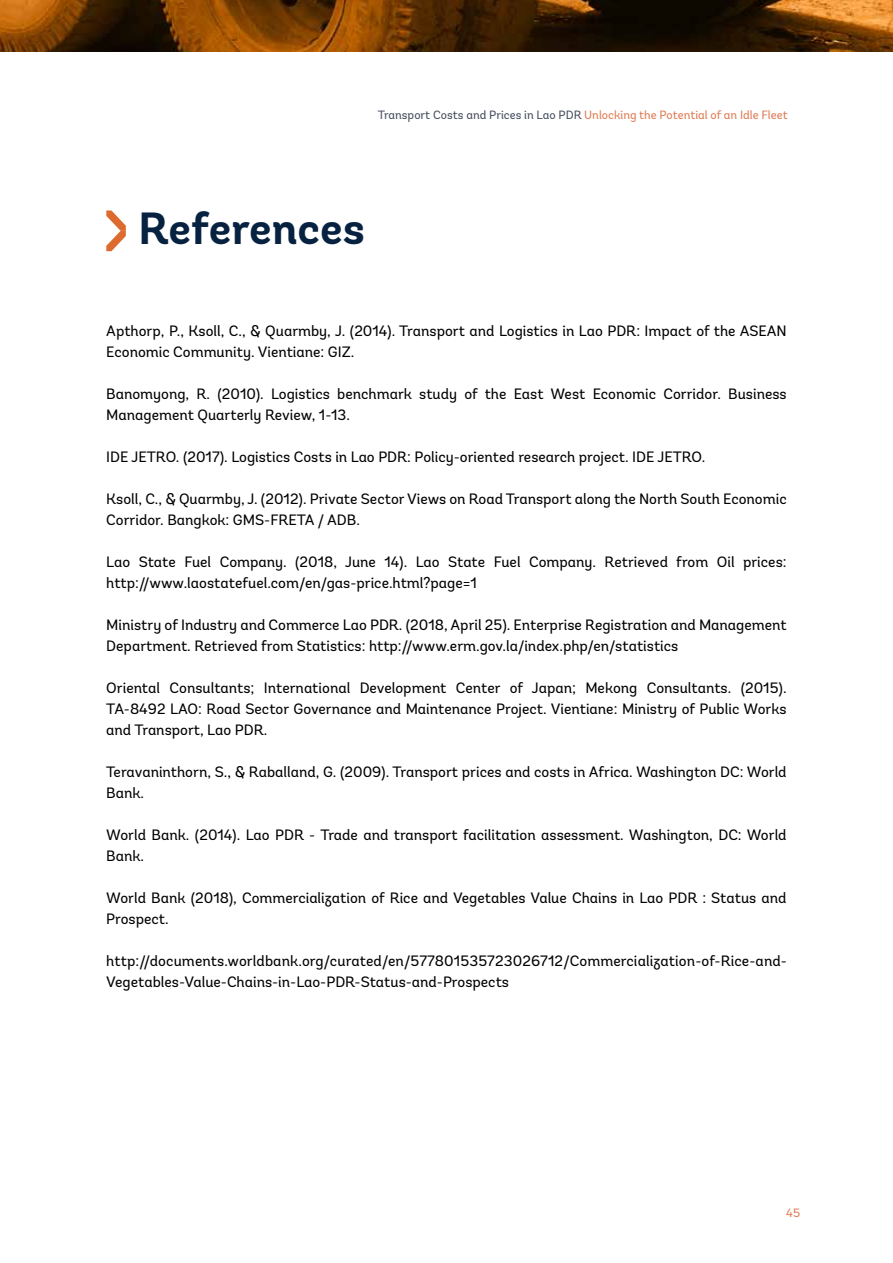
<style>
.page{position:relative;width:893px;height:1263px;background:#fff}
.page>*{position:absolute;margin:0;border:0;box-sizing:border-box;transform-origin:0 0}
.t1{font:700 45px "Andes";color:#072241}
.t2{font:15px/21px "Andes";color:#000}
.t3{font:12px "Andes";color:#df7b54}
.s1{color:#464e5d}
</style>
<div class="page">
<img style="left:0;top:0;width:893px;height:51px">
<svg style="left:106px;top:210px;width:20px;height:41px"></svg>
<p class="t3" style="left:378px;top:108px;width:411px"><span class="s1">Transport Costs and Prices in Lao PDR</span> Unlocking the Potential of an Idle Fleet</p>
<h1 class="t1" style="left:139px;top:201px;width:228px">References</h1>
<p class="t2" style="left:106px;top:320px;width:682px">Apthorp, P., Ksoll, C., &amp; Quarmby, J. (2014). Transport and Logistics in Lao PDR: Impact of the ASEAN<br>Economic Community. Vientiane: GIZ.</p>
<p class="t2" style="left:106px;top:383px;width:682px">Banomyong, R. (2010). Logistics benchmark study of the East West Economic Corridor. Business<br>Management Quarterly Review, 1-13.</p>
<p class="t2" style="left:106px;top:446px;width:601px">IDE JETRO. (2017). Logistics Costs in Lao PDR: Policy-oriented research project. IDE JETRO.</p>
<p class="t2" style="left:106px;top:488px;width:682px">Ksoll, C., &amp; Quarmby, J. (2012). Private Sector Views on Road Transport along the North South Economic<br>Corridor. Bangkok: GMS-FRETA / ADB.</p>
<p class="t2" style="left:106px;top:551px;width:682px">Lao State Fuel Company. (2018, June 14). Lao State Fuel Company. Retrieved from Oil prices: http://www.laostatefuel.com/en/gas-price.html?page=1</p>
<p class="t2" style="left:106px;top:614px;width:682px">Ministry of Industry and Commerce Lao PDR. (2018, April 25). Enterprise Registration and Management<br>Department. Retrieved from Statistics: http://www.erm.gov.la/index.php/en/statistics</p>
<p class="t2" style="left:106px;top:677px;width:682px;text-align:justify">Oriental Consultants; International Development Center of Japan; Mekong Consultants. (2015).<br>TA-8492 LAO: Road Sector Governance and Maintenance Project. Vientiane: Ministry of Public Works and Transport, Lao PDR.</p>
<p class="t2" style="left:106px;top:761px;width:682px">Teravaninthorn, S., &amp; Raballand, G. (2009). Transport prices and costs in Africa. Washington DC: World<br>Bank.</p>
<p class="t2" style="left:106px;top:824px;width:682px">World Bank. (2014). Lao PDR - Trade and transport facilitation assessment. Washington, DC: World<br>Bank.</p>
<p class="t2" style="left:106px;top:887px;width:682px">World Bank (2018), Commercialization of Rice and Vegetables Value Chains in Lao PDR : Status and<br>Prospect.</p>
<p class="t2" style="left:106px;top:950px;width:682px">http://documents.worldbank.org/curated/en/577801535723026712/Commercialization-of-Rice-and-<br>Vegetables-Value-Chains-in-Lao-PDR-Status-and-Prospects</p>
<p class="t3" style="left:786px;top:1206px;width:15px">45</p>
</div>
